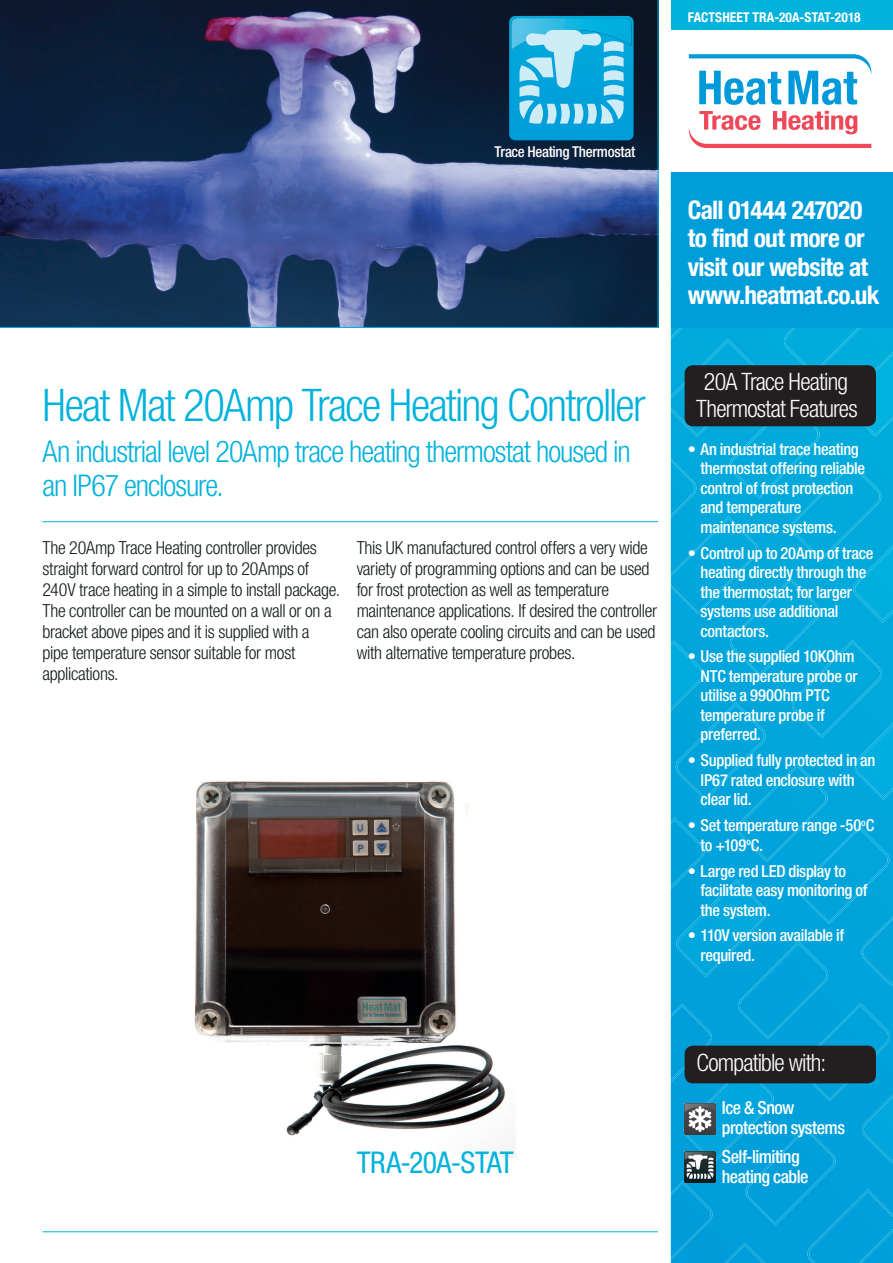
<style>
.page{position:relative;width:893px;height:1263px;background:#fff}
.page>*{position:absolute;margin:0;border:0;box-sizing:border-box;transform-origin:0 0}
.t1{font:300 condensed 45px "Helvetica Neue LT Std";letter-spacing:-.035em;color:#00b2dc}
.t2{font:300 condensed 30px/34.5px "Helvetica Neue LT Std";letter-spacing:-.035em;color:#00b2dc}
.t3{font:condensed 30px "Helvetica Neue LT Std";letter-spacing:-.02em;color:#00b2dc}
.t4{font:700 condensed 25.5px/28.5px "Helvetica Neue LT";letter-spacing:-.025em;color:#fff}
.t5{font:300 condensed 24px/27px "Helvetica Neue LT Std";letter-spacing:-.03em;color:#fff;text-align:center}
.t6{font:300 condensed 18px/21px "Helvetica Neue LT Std";letter-spacing:-.02em;color:#141c1b}
.t7{font:500 condensed 18px/20.2px "Helvetica Neue LT Std";letter-spacing:-.03em;color:#fff}
.t8{font:500 condensed 16.5px/19.5px "Helvetica Neue LT Std";letter-spacing:-.02em;color:#fff}
.t9{font:500 condensed 15px "Helvetica Neue LT Std";letter-spacing:-.02em;color:#fff}
.t10{font:700 condensed 13.5px "Helvetica Neue LT";letter-spacing:.005em;color:#fff}
</style>
<div class="page">
<svg style="left:671px;top:327px;width:222px;height:132px;background:#02abdb"></svg>
<div style="left:671px;top:459px;width:222px;height:341px;background:#00a8dc"></div>
<svg style="left:676px;top:702px;width:217px;height:116px;background:#02a6db"></svg>
<svg style="left:671px;top:640px;width:33px;height:71px;background:#03a9dd"></svg>
<div style="left:671px;top:818px;width:222px;height:445px;background:#00a2db"></div>
<hr style="left:43px;top:521px;width:615px;height:1px;background:#00b2dc">
<hr style="left:43px;top:1231px;width:615px;height:1px;background:#00b2dc">
<svg style="left:689px;top:54px;width:182px;height:51px"></svg>
<svg style="left:689px;top:111px;width:182px;height:37px"></svg>
<div style="left:671px;top:0;width:222px;height:30px;background:#00b2dc"></div>
<div style="left:671px;top:172px;width:222px;height:155px;background:#009ddb"></div>
<svg style="left:0;top:0;width:658px;height:328px;background:#2f436c"></svg>
<svg style="left:509px;top:16px;width:125px;height:124px;background:#40b9e2"></svg>
<img style="left:685px;top:1103px;width:30px;height:31px">
<img style="left:685px;top:1151px;width:30px;height:31px">
<div style="left:685px;top:365px;width:191px;height:61px;background:#231f20;border-radius:9px"></div>
<div style="left:685px;top:1046px;width:191px;height:37px;background:#231f20;border-radius:9px"></div>
<img style="left:194px;top:781px;width:321px;height:377px">
<p class="t10" style="left:688px;top:9px;width:174px">Factsheet tRa-20a-stat-2018</p>
<p class="t9" style="left:495px;top:143px;width:142px">Trace Heating Thermostat</p>
<h1 class="t1" style="left:43px;top:379px;width:604px">Heat Mat 20Amp Trace Heating Controller</h1>
<h2 class="t2" style="left:43px;top:434px;width:590px">An industrial level 20Amp trace heating thermostat housed in an IP67 enclosure.</h2>
<p class="t6" style="left:43px;top:537px;width:299px">The 20Amp Trace Heating controller provides straight forward control for up to 20Amps of 240V trace heating in a simple to install package.<br>The controller can be mounted on a wall or on a bracket above pipes and it is supplied with a<br>pipe temperature sensor suitable for most applications.</p>
<p class="t6" style="left:357px;top:537px;width:302px">This UK manufactured control offers a very wide variety of programming options and can be used for frost protection as well as temperature maintenance applications. If desired the controller can also operate cooling circuits and can be used with alternative temperature probes.</p>
<h3 class="t4" style="left:688px;top:195px;width:193px">call 01444 247020 to find out more or visit our website at www.heatmat.co.uk</h3>
<h3 class="t5" style="left:696px;top:368px;width:163px">20A Trace Heating<br>Thermostat Features</h3>
<p class="t8" style="left:701px;top:439px;width:166px;text-indent:-13px">• An industrial trace heating thermostat offering reliable control of frost protection and temperature maintenance systems.</p>
<p class="t8" style="left:701px;top:543px;width:174px;text-indent:-13px">• Control up to 20Amp of trace heating directly through the the thermostat; for larger systems use additional contactors.</p>
<p class="t8" style="left:701px;top:647px;width:158px;text-indent:-13px">• Use the supplied 10KOhm<br>NTC temperature probe or utilise a 990Ohm PTC temperature probe if preferred.</p>
<p class="t8" style="left:701px;top:750px;width:176px;text-indent:-13px">• Supplied fully protected in an<br>IP67 rated enclosure with clear lid.</p>
<p class="t8" style="left:701px;top:815px;width:175px;text-indent:-13px">• Set temperature range -50<sup>o</sup>C to +109<sup>o</sup>C.</p>
<p class="t8" style="left:701px;top:861px;width:168px;text-indent:-13px">• Large red LED display to facilitate easy monitoring of the system.</p>
<p class="t8" style="left:701px;top:926px;width:145px;text-indent:-13px">• 110V version available if required.</p>
<h2 class="t3" style="left:357px;top:1145px;width:159px">TRA-20A-STAT</h2>
<h3 class="t5" style="left:696px;top:1049px;width:131px">Compatible with:</h3>
<p class="t7" style="left:722px;top:1097px;width:125px">Ice &amp; Snow protection systems</p>
<p class="t7" style="left:722px;top:1146px;width:88px">Self-limiting heating cable</p>
</div>
